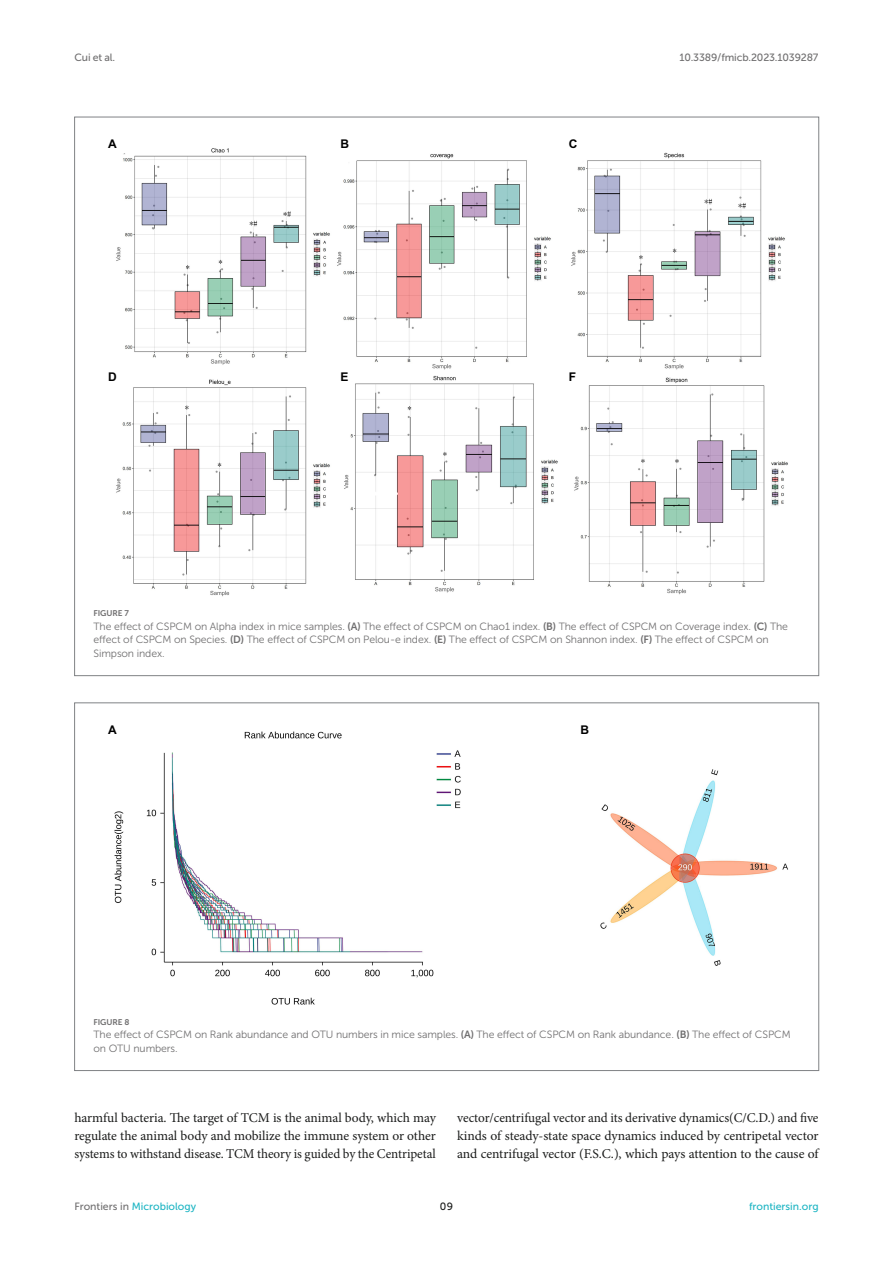
<style>
.page{position:relative;width:893px;height:1263px;background:#fff}
.page>*{position:absolute;margin:0;border:0;box-sizing:border-box;transform-origin:0 0}
.TEXT{font:13.5px/18px "Minion Pro";letter-spacing:-.005em;color:#1b1c1b;text-align:justify}
.t1{font:700 12px "Arial";color:#000}
.FIG_LEG{font:10.5px/13.5px "Museo Sans 300";letter-spacing:-.01em;color:#706f70}
.t2{font:10.5px "Museo Sans 500";color:#1db5c3}
.t3{font:10.5px "Museo Sans 500";letter-spacing:-.015em;color:#706f70}
.t4{font:10.5px "Museo Sans 500";color:#1b1c1b}
.FIG_HD{font:8.25px "Museo Sans 700";letter-spacing:-.01em;color:#706f70}
.s1{font-family:"Museo Sans 700"}
.s2{color:#706f70}
</style>
<div class="page">
<img style="left:116px;top:148px;width:672px;height:449px">
<img style="left:114px;top:731px;width:674px;height:274px">
<p class="t3" style="left:74px;top:51px;width:42px">Cui et al.</p>
<p class="t3" style="left:679px;top:51px;width:141px">10.3389/fmicb.2023.1039287</p>
<p class="t1" style="left:108px;top:135px;width:10px">A</p>
<p class="t1" style="left:340px;top:135px;width:10px">B</p>
<p class="t1" style="left:569px;top:135px;width:10px">C</p>
<p class="t1" style="left:108px;top:368px;width:10px">D</p>
<p class="t1" style="left:340px;top:368px;width:10px">E</p>
<p class="t1" style="left:569px;top:368px;width:9px">F</p>
<p class="FIG_HD" style="left:94px;top:609px;width:37px">FIGURE 7</p>
<p class="FIG_LEG" style="left:94px;top:619px;width:696px">The effect of CSPCM on Alpha index in mice samples. <span class="s1">(A)</span> The effect of CSPCM on Chao1 index. <span class="s1">(B)</span> The effect of CSPCM on Coverage index. <span class="s1">(C)</span> The effect of CSPCM on Species. <span class="s1">(D)</span> The effect of CSPCM on Pelou-e index. <span class="s1">(E)</span> The effect of CSPCM on Shannon index. <span class="s1">(F)</span> The effect of CSPCM on<br>Simpson index.</p>
<p class="t1" style="left:108px;top:721px;width:10px">A</p>
<p class="t1" style="left:580px;top:721px;width:10px">B</p>
<p class="FIG_HD" style="left:94px;top:1017px;width:37px">FIGURE 8</p>
<p class="FIG_LEG" style="left:94px;top:1028px;width:699px">The effect of CSPCM on Rank abundance and OTU numbers in mice samples. <span class="s1">(A)</span> The effect of CSPCM on Rank abundance. <span class="s1">(B)</span> The effect of CSPCM on OTU numbers.</p>
<p class="TEXT" style="left:74px;top:1109px;width:363px">harmful bacteria. The target of TCM is the animal body, which may regulate the animal body and mobilize the immune system or other systems to withstand disease. TCM theory is guided by the Centripetal</p>
<p class="TEXT" style="left:457px;top:1109px;width:363px">vector/centrifugal vector and its derivative dynamics(C/C.D.) and five kinds of steady-state space dynamics induced by centripetal vector and centrifugal vector (F.S.C.), which pays attention to the cause of</p>
<p class="t2" style="left:74px;top:1200px;width:123px"><span class="s2">Frontiers in</span> Microbiology</p>
<p class="t4" style="left:440px;top:1200px;width:15px">09</p>
<p class="t2" style="left:749px;top:1200px;width:71px">frontiersin.org</p>
</div>
